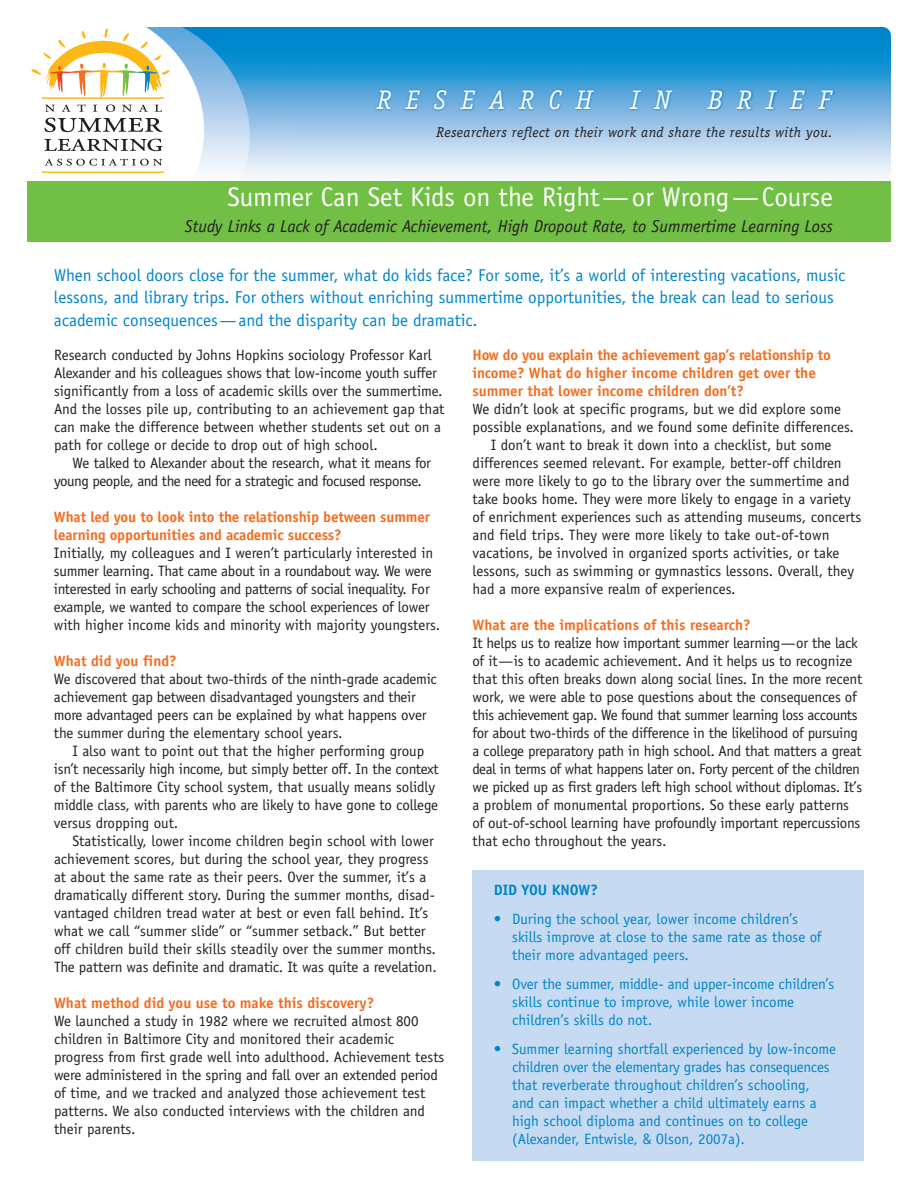
<style>
.page{position:relative;width:918px;height:1188px;background:#fff}
.page>*{position:absolute;margin:0;border:0;box-sizing:border-box;transform-origin:0 0}
.t1{font:27px "Officina Sans";color:#fff}
.t2{font:italic 27px "Officina Serif";letter-spacing:.55em;color:#fff}
.t3{font:17.25px/22.5px "Officina Sans";color:#0084ca}
.t4{font:italic 17.25px "Officina Sans";color:#231f20}
.t5{font:15px/18px "Officina Sans";letter-spacing:-.01em;color:#231f20}
.t6{font:15px/18px "Officina Sans";color:#0084ca}
.t7{font:700 15px/18px "Officina Sans";letter-spacing:-.01em;color:#f36e21}
.t8{font:15px/18px "Officina Sans";letter-spacing:-.03em;color:#231f20}
.t9{font:15px "Officina Sans";letter-spacing:.01em;color:#231f20}
.t10{font:700 15px "Officina Sans";color:#0084ca}
.t11{font:italic 14.25px "Officina Serif";letter-spacing:.025em;color:#231f20}
</style>
<div class="page">
<div style="left:472px;top:871px;width:392px;height:290px;background:#c6dbf1"></div>
<img style="left:31px;top:27px;width:860px;height:152px">
<div style="left:27px;top:181px;width:864px;height:61px;background:#71bf44"></div>
<img style="left:297px;top:81px;width:562px;height:69px">
<svg style="left:45px;top:118px;width:118px;height:14px"></svg>
<svg style="left:44px;top:139px;width:119px;height:12px"></svg>
<svg style="left:45px;top:159px;width:117px;height:7px"></svg>
<svg style="left:32px;top:28px;width:137px;height:84px"></svg>
<hr style="left:42px;top:172px;width:122px;height:1px;background:#fcb814">
<hr style="left:42px;top:97px;width:122px;height:2px;background:#fcb814">
<h1 class="t2" style="left:377px;top:84px;width:217px">RESEARCH</h1>
<h1 class="t2" style="left:630px;top:84px;width:42px">I N</h1>
<h1 class="t2" style="left:708px;top:84px;width:124px">BRIEF</h1>
<p class="t11" style="left:437px;top:124px;width:398px">Researchers reflect on their work and share the results with you.</p>
<h1 class="t1" style="left:227px;top:181px;width:607px">Summer Can Set Kids on the Right—or Wrong—Course</h1>
<p class="t4" style="left:185px;top:216px;width:650px">Study Links a Lack of Academic Achievement, High Dropout Rate, to Summertime Learning Loss</p>
<p class="t3" style="left:54px;top:264px;width:793px">When school doors close for the summer, what do kids face? For some, it’s a world of interesting vacations, music lessons, and library trips. For others without enriching summertime opportunities, the break can lead to serious academic consequences—and the disparity can be dramatic.</p>
<p class="t5" style="left:54px;top:346px;width:392px">Research conducted by Johns Hopkins sociology Professor Karl Alexander and his colleagues shows that low-income youth suffer significantly from a loss of academic skills over the summertime.<br>And the losses pile up, contributing to an achievement gap that can make the difference between whether students set out on a path for college or decide to drop out of high school.</p>
<p class="t8" style="left:54px;top:454px;width:378px;text-indent:18px">We talked to Alexander about the research, what it means for young people, and the need for a strategic and focused response.</p>
<p class="t7" style="left:54px;top:508px;width:377px">What led you to look into the relationship between summer learning opportunities and academic success?</p>
<p class="t5" style="left:54px;top:544px;width:388px">Initially, my colleagues and I weren’t particularly interested in summer learning. That came about in a roundabout way. We were interested in early schooling and patterns of social inequality. For example, we wanted to compare the school experiences of lower with higher income kids and minority with majority youngsters.</p>
<p class="t7" style="left:54px;top:652px;width:124px">What did you find?</p>
<p class="t5" style="left:54px;top:670px;width:384px">We discovered that about two-thirds of the ninth-grade academic achievement gap between disadvantaged youngsters and their more advantaged peers can be explained by what happens over the summer during the elementary school years.</p>
<p class="t5" style="left:54px;top:742px;width:386px;text-indent:18px">I also want to point out that the higher performing group isn’t necessarily high income, but simply better off. In the context of the Baltimore City school system, that usually means solidly middle class, with parents who are likely to have gone to college versus dropping out.</p>
<p class="t5" style="left:54px;top:832px;width:384px;text-indent:18px">Statistically, lower income children begin school with lower achievement scores, but during the school year, they progress at about the same rate as their peers. Over the summer, it’s a dramatically different story. During the summer months, disad&shy;vantaged children tread water at best or even fall behind. It’s what we call “summer slide” or “summer setback.” But better off children build their skills steadily over the summer months.<br>The pattern was definite and dramatic. It was quite a revelation.</p>
<p class="t7" style="left:54px;top:994px;width:322px">What method did you use to make this discovery?</p>
<p class="t5" style="left:54px;top:1012px;width:392px">We launched a study in 1982 where we recruited almost 800 children in Baltimore City and monitored their academic progress from first grade well into adulthood. Achievement tests were administered in the spring and fall over an extended period of time, and we tracked and analyzed those achievement test patterns. We also conducted interviews with the children and their parents.</p>
<p class="t7" style="left:473px;top:346px;width:360px">How do you explain the achievement gap’s relationship to income? What do higher income children get over the summer that lower income children don’t?</p>
<p class="t5" style="left:473px;top:400px;width:370px">We didn’t look at specific programs, but we did explore some</p>
<p class="t5" style="left:473px;top:418px;width:383px">possible explanations, and we found some definite differences.</p>
<p class="t5" style="left:491px;top:436px;width:342px">I don’t want to break it down into a checklist, but some</p>
<p class="t5" style="left:473px;top:454px;width:371px">differences seemed relevant. For example, better-off children</p>
<p class="t5" style="left:473px;top:472px;width:379px">were more likely to go to the library over the summertime and</p>
<p class="t5" style="left:473px;top:490px;width:380px">take books home. They were more likely to engage in a variety</p>
<p class="t5" style="left:473px;top:508px;width:390px">of enrichment experiences such as attending museums, concerts</p>
<p class="t9" style="left:473px;top:526px;width:359px">and field trips. They were more likely to take out-of-town</p>
<p class="t5" style="left:473px;top:544px;width:368px">vacations, be involved in organized sports activities, or take</p>
<p class="t5" style="left:473px;top:562px;width:383px">lessons, such as swimming or gymnastics lessons. Overall, they</p>
<p class="t5" style="left:473px;top:580px;width:265px">had a more expansive realm of experiences.</p>
<p class="t7" style="left:473px;top:616px;width:280px">What are the implications of this research?</p>
<p class="t5" style="left:473px;top:634px;width:391px">It helps us to realize how important summer learning—or the lack of it—is to academic achievement. And it helps us to recognize that this often breaks down along social lines. In the more recent work, we were able to pose questions about the consequences of this achievement gap. We found that summer learning loss accounts for about two-thirds of the difference in the likelihood of pursuing a college preparatory path in high school. And that matters a great deal in terms of what happens later on. Forty percent of the children we picked up as first graders left high school without diplomas. It’s a problem of monumental proportions. So these early patterns of out-of-school learning have profoundly important repercussions that echo throughout the years.</p>
<p class="t10" style="left:494px;top:881px;width:106px">DID YOU KNOW?</p>
<p class="t6" style="left:512px;top:910px;width:311px;text-indent:-18px">• During the school year, lower income children’s skills improve at close to the same rate as those of their more advantaged peers.</p>
<p class="t6" style="left:512px;top:975px;width:324px;text-indent:-18px">• Over the summer, middle- and upper-income children’s skills continue to improve, while lower income children’s skills do not.</p>
<p class="t6" style="left:512px;top:1040px;width:325px;text-indent:-18px">• Summer learning shortfall experienced by low-income children over the elementary grades has consequences that reverberate throughout children’s schooling,<br>and can impact whether a child ultimately earns a high school diploma and continues on to college (Alexander, Entwisle, &amp; Olson, 2007a).</p>
</div>
